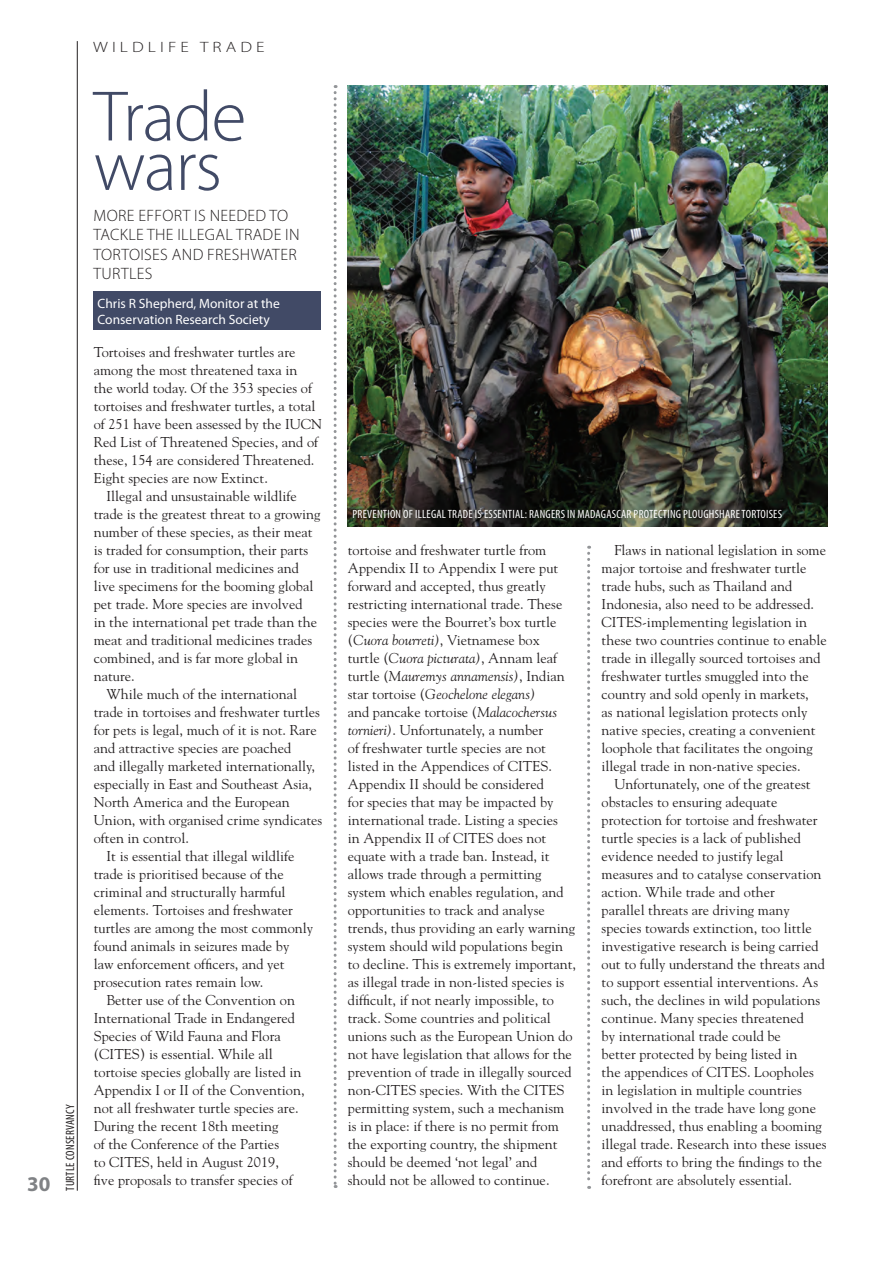
<style>
.page{position:relative;width:893px;height:1263px;background:#fff}
.page>*{position:absolute;margin:0;border:0;box-sizing:border-box;transform-origin:0 0}
.t1{font:300 72px "Myriad Pro";letter-spacing:-.02em;color:#414a66}
.t2{font:700 21px "Myriad Pro";color:#808285}
.t3{font:300 16.5px/19.5px "Myriad Pro";letter-spacing:.02em;color:#231f20}
.t4{font:300 15px "Myriad Pro";letter-spacing:.23em;color:#231f20;scale:1.2 1}
.t5{font:14.25px/18px "Goudy";letter-spacing:.005em;color:#231f20}
.t6{font:13.5px/16.2px "Myriad Pro";color:#fff}
.t7{font:condensed 12px "Myriad Pro";letter-spacing:.02em;color:#fff}
.t8{font:condensed 12px "Myriad Pro";letter-spacing:.02em;color:#231f20}
.s1{font-style:italic}
</style>
<div class="page">
<hr style="left:77px;top:41px;width:1px;height:1150px;background:#231f20">
<svg style="left:334px;top:85px;width:3px;height:1103px"></svg>
<svg style="left:587px;top:546px;width:3px;height:643px"></svg>
<div style="left:93px;top:291px;width:228px;height:39px;background:#414a66"></div>
<img style="left:347px;top:85px;width:481px;height:441px">
<p class="t2" style="left:27px;top:1170px;width:25px">30</p>
<p class="t8" style="left:63px;top:1191px;width:88px;rotate:-90deg">TURTLE CONSERVANCY</p>
<p class="t4" style="left:93px;top:38px;width:144px">WILDLIFE TRADE</p>
<p class="t1" style="left:94px;top:73px;width:154px">Trade</p>
<p class="t1" style="left:94px;top:123px;width:130px">wars</p>
<p class="t3" style="left:94px;top:205px;width:208px">MORE EFFORT IS NEEDED TO<br>TACKLE THE ILLEGAL TRADE IN<br>TORTOISES AND FRESHWATER<br>TURTLES</p>
<p class="t6" style="left:98px;top:295px;width:184px">Chris R Shepherd, Monitor at the<br>Conservation Research Society</p>
<p class="t5" style="left:94px;top:343px;width:230px">Tortoises and freshwater turtles are among the most threatened taxa in<br>the world today. Of the 353 species of tortoises and freshwater turtles, a total of 251 have been assessed by the IUCN Red List of Threatened Species, and of these, 154 are considered Threatened.<br>Eight species are now Extinct.</p>
<p class="t5" style="left:94px;top:487px;width:228px;text-indent:13px">Illegal and unsustainable wildlife trade is the greatest threat to a growing number of these species, as their meat is traded for consumption, their parts for use in traditional medicines and live specimens for the booming global pet trade. More species are involved<br>in the international pet trade than the meat and traditional medicines trades combined, and is far more global in nature.</p>
<p class="t5" style="left:94px;top:685px;width:230px;text-indent:13px">While much of the international trade in tortoises and freshwater turtles for pets is legal, much of it is not. Rare and attractive species are poached<br>and illegally marketed internationally, especially in East and Southeast Asia, North America and the European Union, with organised crime syndicates often in control.</p>
<p class="t5" style="left:94px;top:847px;width:221px;text-indent:13px">It is essential that illegal wildlife trade is prioritised because of the criminal and structurally harmful elements. Tortoises and freshwater turtles are among the most commonly found animals in seizures made by<br>law enforcement officers, and yet prosecution rates remain low.</p>
<p class="t5" style="left:94px;top:991px;width:212px;text-indent:13px">Better use of the Convention on International Trade in Endangered Species of Wild Fauna and Flora (CITES) is essential. While all tortoise species globally are listed in Appendix I or II of the Convention, not all freshwater turtle species are.<br>During the recent 18th meeting<br>of the Conference of the Parties<br>to CITES, held in August 2019,<br>five proposals to transfer species of</p>
<p class="t7" style="left:353px;top:507px;width:431px">PREVENTION OF ILLEGAL TRADE IS ESSENTIAL: RANGERS IN MADAGASCAR PROTECTING PLOUGHSHARE TORTOISES</p>
<p class="t5" style="left:348px;top:541px;width:230px">tortoise and freshwater turtle from Appendix II to Appendix I were put forward and accepted, thus greatly restricting international trade. These species were the Bourret’s box turtle (<span class="s1">Cuora bourreti)</span>, Vietnamese box<br>turtle (<span class="s1">Cuora picturata)</span>, Annam leaf turtle (<span class="s1">Mauremys annamensis)</span>, Indian star tortoise (<span class="s1">Geochelone elegans)<br></span>and pancake tortoise (<span class="s1">Malacochersus tornieri)</span>. Unfortunately, a number<br>of freshwater turtle species are not listed in the Appendices of CITES.<br>Appendix II should be considered<br>for species that may be impacted by international trade. Listing a species<br>in Appendix II of CITES does not equate with a trade ban. Instead, it allows trade through a permitting system which enables regulation, and opportunities to track and analyse trends, thus providing an early warning system should wild populations begin to decline. This is extremely important, as illegal trade in non-listed species is difficult, if not nearly impossible, to track. Some countries and political unions such as the European Union do not have legislation that allows for the prevention of trade in illegally sourced non-CITES species. With the CITES permitting system, such a mechanism is in place: if there is no permit from the exporting country, the shipment should be deemed ‘not legal’ and should not be allowed to continue.</p>
<p class="t5" style="left:602px;top:541px;width:227px;text-indent:13px">Flaws in national legislation in some major tortoise and freshwater turtle trade hubs, such as Thailand and Indonesia, also need to be addressed.<br>CITES-implementing legislation in these two countries continue to enable trade in illegally sourced tortoises and freshwater turtles smuggled into the country and sold openly in markets,<br>as national legislation protects only native species, creating a convenient loophole that facilitates the ongoing illegal trade in non-native species.</p>
<p class="t5" style="left:602px;top:775px;width:226px;text-indent:13px">Unfortunately, one of the greatest obstacles to ensuring adequate protection for tortoise and freshwater turtle species is a lack of published evidence needed to justify legal measures and to catalyse conservation action. While trade and other<br>parallel threats are driving many species towards extinction, too little investigative research is being carried out to fully understand the threats and to support essential interventions. As such, the declines in wild populations continue. Many species threatened<br>by international trade could be<br>better protected by being listed in<br>the appendices of CITES. Loopholes in legislation in multiple countries involved in the trade have long gone unaddressed, thus enabling a booming illegal trade. Research into these issues and efforts to bring the findings to the forefront are absolutely essential.</p>
</div>
